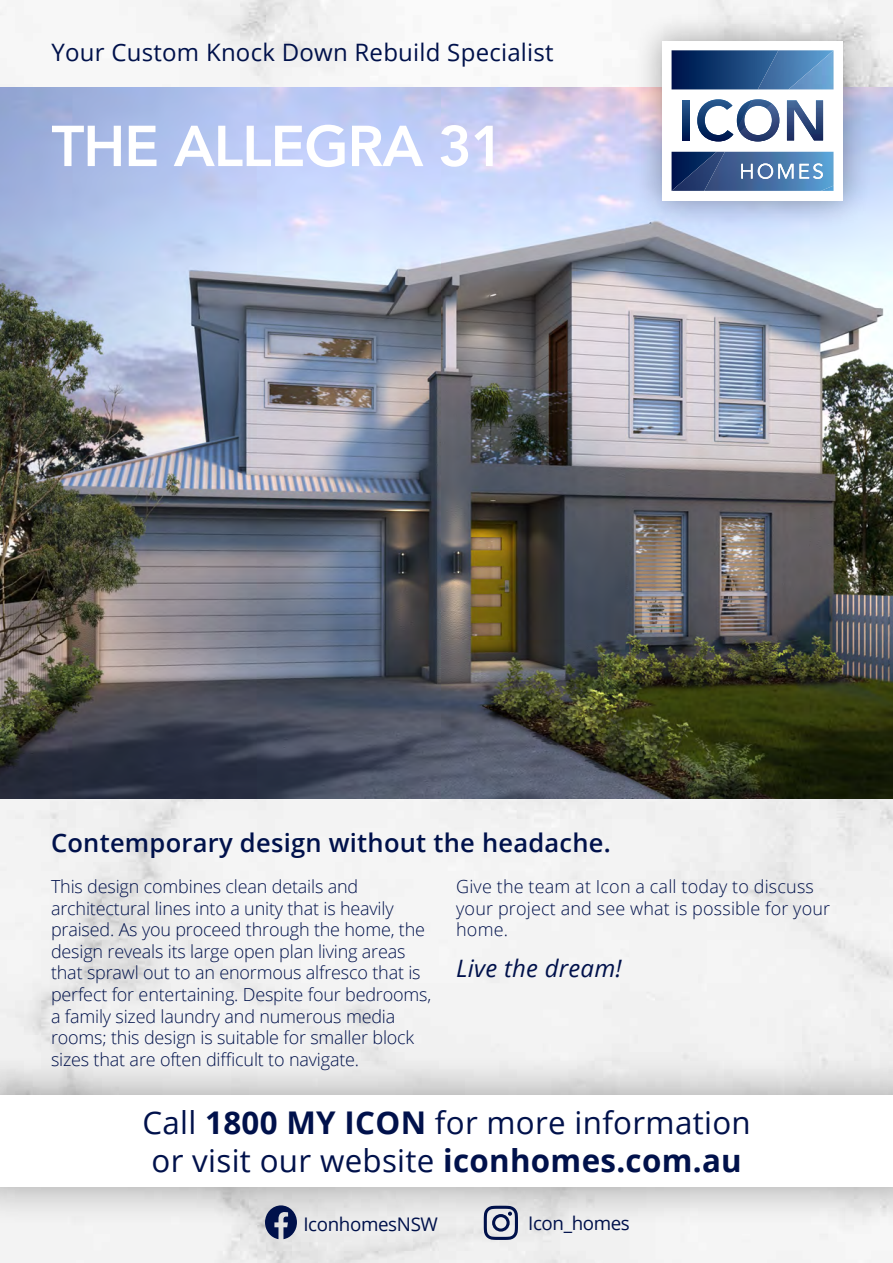
<style>
.page{position:relative;width:893px;height:1263px;background:#fff}
.page>*{position:absolute;margin:0;border:0;box-sizing:border-box;transform-origin:0 0}
.t1{font:800 57px "Avenir LT Std";letter-spacing:-.02em;color:#fff}
.t2{font:31.35px/37.5px "Open Sans";letter-spacing:.01em;color:#00114b}
.t3{font:600 25.5px "Open Sans";letter-spacing:.01em;color:#00114b}
.t4{font:24px "Open Sans";letter-spacing:.01em;color:#00114b}
.t5{font:italic 24px "Open Sans";letter-spacing:.01em;color:#00114b}
.t6{font:18.75px "Open Sans";letter-spacing:-.02em;color:#00114b}
.t7{font:300 18px/21.6px "Open Sans";letter-spacing:-.01em;color:#00114b}
.t8{font:300 18px/21.6px "Open Sans";letter-spacing:.01em;color:#00114b}
.s1{font-weight:700}
</style>
<div class="page">
<img style="left:0;top:88px;width:893px;height:711px">
<div style="left:0;top:1055px;width:893px;height:172px;background:#000;opacity:.35"></div>
<div style="left:0;top:1095px;width:893px;height:92px;background:#fff"></div>
<svg style="left:484px;top:1206px;width:34px;height:34px"></svg>
<svg style="left:265px;top:1205px;width:32px;height:34px"></svg>
<div style="left:634px;top:13px;width:237px;height:216px;background:#000;opacity:.35"></div>
<div style="left:662px;top:41px;width:181px;height:159px;background:#fff"></div>
<svg style="left:683px;top:100px;width:7px;height:40px"></svg>
<svg style="left:697px;top:99px;width:82px;height:42px"></svg>
<svg style="left:672px;top:50px;width:86px;height:39px;background:#10356b"></svg>
<img style="left:758px;top:50px;width:30px;height:39px">
<img style="left:788px;top:50px;width:45px;height:39px">
<img style="left:672px;top:152px;width:32px;height:39px">
<img style="left:704px;top:152px;width:129px;height:39px">
<img style="left:741px;top:164px;width:12px;height:15px">
<img style="left:758px;top:163px;width:15px;height:16px">
<img style="left:778px;top:164px;width:15px;height:15px">
<img style="left:799px;top:164px;width:10px;height:15px">
<img style="left:813px;top:163px;width:10px;height:16px">
<img style="left:738px;top:99px;width:20px;height:33px">
<img style="left:740px;top:108px;width:32px;height:27px">
<img style="left:787px;top:100px;width:36px;height:40px">
<h3 class="t4" style="left:52px;top:36px;width:504px">Your Custom Knock Down Rebuild Specialist</h3>
<h1 class="t1" style="left:52px;top:113px;width:454px">THE ALLEGRA 31</h1>
<h3 class="t3" style="left:51px;top:825px;width:561px">Contemporary design without the headache.</h3>
<p class="t7" style="left:51px;top:875px;width:382px">This design combines clean details and architectural lines into a unity that is heavily praised. As you proceed through the home, the design reveals its large open plan living areas that sprawl out to an enormous alfresco that is perfect for entertaining. Despite four bedrooms, a family sized laundry and numerous media rooms; this design is suitable for smaller block sizes that are often difficult to navigate.</p>
<p class="t8" style="left:456px;top:875px;width:376px">Give the team at Icon a call today to discuss your project and see what is possible for your home.</p>
<h3 class="t5" style="left:456px;top:952px;width:167px">Live the dream!</h3>
<h2 class="t2" style="left:142px;top:1103px;width:610px">Call <span class="s1">1800 MY ICON</span> for more information or visit our website <span class="s1">iconhomes.com.au</span></h2>
<p class="t6" style="left:303px;top:1211px;width:136px">IconhomesNSW</p>
<p class="t6" style="left:528px;top:1210px;width:103px">Icon_homes</p>
</div>
